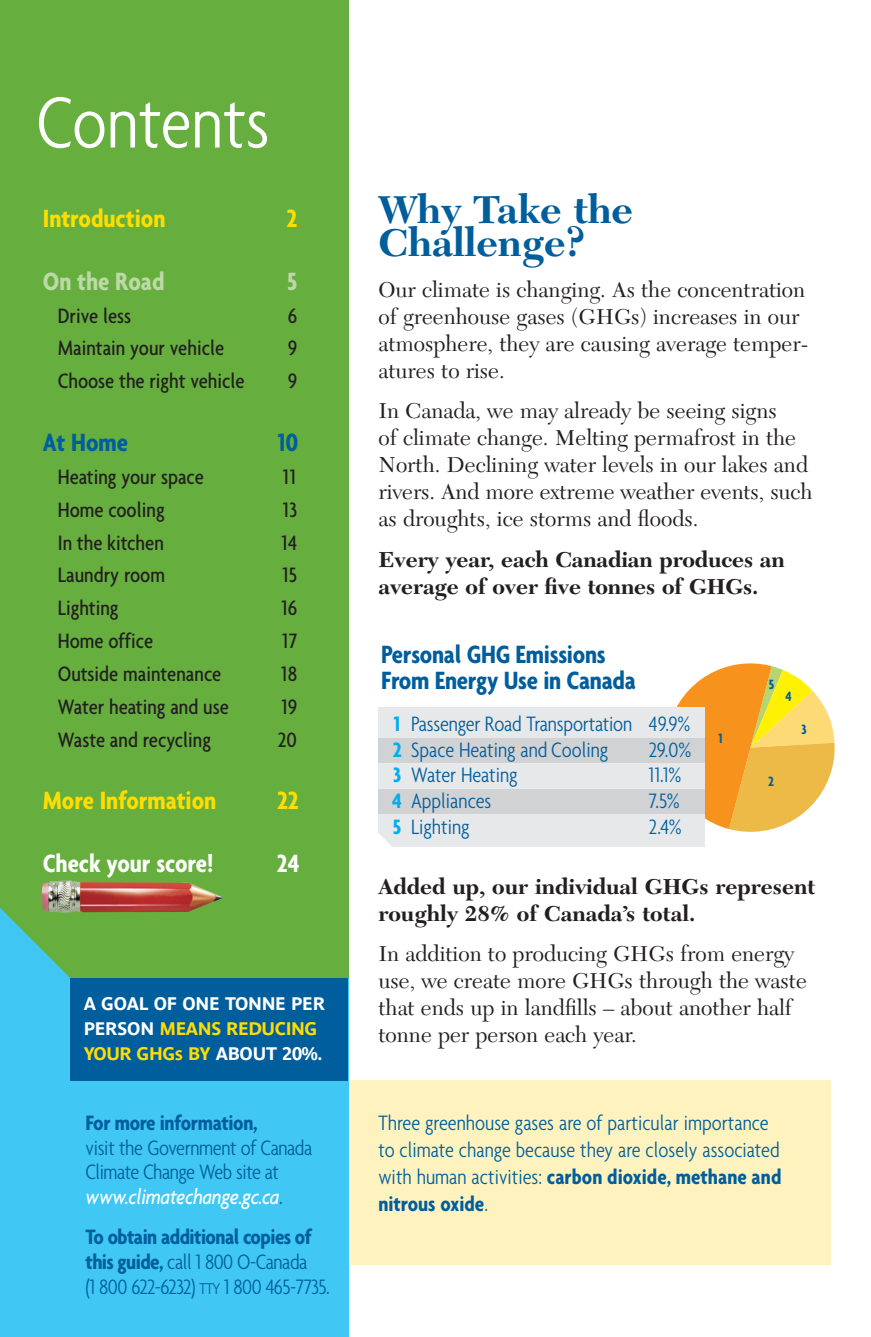
<style>
.page{position:relative;width:871px;height:1337px;background:#fff}
.page>*{position:absolute;margin:0;border:0;box-sizing:border-box;transform-origin:0 0}
.t1{font:300 condensed 78.3px "Agenda";color:#fff}
.t2{font:700 40.5px/33.8px "New Caledonia";letter-spacing:-.005em;color:#005e9d}
.t3{font:700 condensed 27px/25.9px "Agenda";letter-spacing:-.01em;color:#005e9d}
.t4{font:700 condensed 27px "Agenda";color:#ffdd01}
.t5{font:700 condensed 27px "Agenda";color:#fff}
.t6{font:700 condensed 27px "Agenda";color:#bed9a8}
.t7{font:22.5px/27px "New Caledonia";color:#231f20}
.t8{font:300 condensed 22.5px/24.8px "Agenda";letter-spacing:-.005em;color:#005e9d}
.t9{font:500 condensed 22.5px "Agenda";color:#231f20}
.t10{font:700 22.5px/27px "New Caledonia";letter-spacing:-.005em;color:#231f20}
.t11{font:700 condensed 22.5px "Agenda";letter-spacing:-.015em;color:#005e9d}
.t12{font:700 18px/24.8px "Parisine";letter-spacing:-.015em;color:#fff}
.t13{font:700 condensed 14.62px "Agenda";color:#005e9d}
.s1{color:#ffdd01}
.s2{font-weight:500;font-style:italic;font-stretch:normal;color:#fff}
.s3{font-weight:700}
.s4{font-size:16.88px}
.s5{font-weight:700;color:#00aeef}
</style>
<div class="page">
<div style="left:340px;top:1080px;width:490px;height:184px;background:#fef3bf"></div>
<div style="left:0;top:0;width:348px;height:1336px;background:#66af3e"></div>
<div style="left:0;top:978px;width:348px;height:358px;background:#40c7f4"></div>
<svg style="left:0;top:908px;width:70px;height:70px"></svg>
<svg style="left:676px;top:663px;width:159px;height:169px"></svg>
<div style="left:379px;top:707px;width:326px;height:139px;background:#e7e8e9"></div>
<div style="left:379px;top:738px;width:326px;height:25px;background:#d1d2d4"></div>
<div style="left:379px;top:789px;width:326px;height:25px;background:#d1d2d4"></div>
<svg style="left:378px;top:828px;width:24px;height:19px"></svg>
<img style="left:41px;top:880px;width:182px;height:33px">
<div style="left:70px;top:978px;width:278px;height:102px;background:#005e9d"></div>
<h1 class="t1" style="left:36px;top:95px;width:235px">Contents</h1>
<p class="t4" style="left:43px;top:208px;width:124px">Introduction</p>
<p class="t4" style="left:286px;top:208px;width:12px">2</p>
<p class="t6" style="left:43px;top:271px;width:123px">On the Road</p>
<p class="t6" style="left:287px;top:271px;width:12px">5</p>
<p class="t9" style="left:58px;top:307px;width:75px">Drive less</p>
<p class="t9" style="left:288px;top:307px;width:11px">6</p>
<p class="t9" style="left:58px;top:340px;width:168px">Maintain your vehicle</p>
<p class="t9" style="left:288px;top:340px;width:11px">9</p>
<p class="t9" style="left:58px;top:373px;width:188px">Choose the right vehicle</p>
<p class="t9" style="left:288px;top:373px;width:11px">9</p>
<p class="t3" style="left:43px;top:431px;width:87px">At Home</p>
<p class="t3" style="left:278px;top:431px;width:22px">10</p>
<p class="t9" style="left:58px;top:468px;width:148px">Heating your space</p>
<p class="t9" style="left:283px;top:468px;width:15px">11</p>
<p class="t9" style="left:58px;top:501px;width:108px">Home cooling</p>
<p class="t9" style="left:283px;top:501px;width:16px">13</p>
<p class="t9" style="left:58px;top:534px;width:108px">In the kitchen</p>
<p class="t9" style="left:282px;top:534px;width:17px">14</p>
<p class="t9" style="left:58px;top:567px;width:109px">Laundry room</p>
<p class="t9" style="left:282px;top:567px;width:16px">15</p>
<p class="t9" style="left:58px;top:600px;width:62px">Lighting</p>
<p class="t9" style="left:281px;top:600px;width:17px">16</p>
<p class="t9" style="left:58px;top:633px;width:97px">Home office</p>
<p class="t9" style="left:282px;top:633px;width:17px">17</p>
<p class="t9" style="left:58px;top:666px;width:165px">Outside maintenance</p>
<p class="t9" style="left:281px;top:666px;width:18px">18</p>
<p class="t9" style="left:58px;top:698px;width:173px">Water heating and use</p>
<p class="t9" style="left:281px;top:698px;width:17px">19</p>
<p class="t9" style="left:58px;top:731px;width:155px">Waste and recycling</p>
<p class="t9" style="left:278px;top:731px;width:21px">20</p>
<p class="t4" style="left:43px;top:790px;width:175px">More Information</p>
<p class="t4" style="left:277px;top:790px;width:23px">22</p>
<p class="t5" style="left:43px;top:853px;width:172px">Check your score!</p>
<p class="t5" style="left:277px;top:853px;width:24px">24</p>
<p class="t12" style="left:84px;top:992px;width:243px">A GOAL OF ONE TONNE PER<br>PERSON <span class="s1">MEANS REDUCING<br>YOUR GHGs BY</span> ABOUT 20%.</p>
<p class="t11" style="left:86px;top:1114px;width:173px">For more information,</p>
<p class="t8" style="left:86px;top:1137px;width:228px">visit the Government of Canada<br>Climate Change Web site at <span class="s2">www.climatechange.gc.ca</span>.</p>
<p class="t8" style="left:86px;top:1226px;width:246px"><span class="s3">To obtain additional copies of this guide,</span> call 1 800 O-Canada<br>(1 800 622-6232) <span class="s4">TTY</span> 1 800 465-7735.</p>
<h2 class="t2" style="left:378px;top:196px;width:256px">Why Take the<br>Challenge?</h2>
<p class="t7" style="left:378px;top:278px;width:431px">Our climate is changing. As the concentration of greenhouse gases (GHGs) increases in our atmosphere, they are causing average temper&shy;atures to rise.</p>
<p class="t7" style="left:378px;top:400px;width:435px">In Canada, we may already be seeing signs<br>of climate change. Melting permafrost in the North. Declining water levels in our lakes and rivers. And more extreme weather events, such as droughts, ice storms and floods.</p>
<p class="t10" style="left:378px;top:548px;width:408px">Every year, each Canadian produces an average of over five tonnes of GHGs.</p>
<p class="t3" style="left:381px;top:643px;width:256px">Personal GHG Emissions<br>From Energy Use in Canada</p>
<p class="t8" style="left:393px;top:713px;width:299px;line-height:25.7px"><span class="s5">1</span> Passenger Road Transportation 49.9%<br><span class="s5">2</span> Space Heating and Cooling</p>
<p class="t8" style="left:649px;top:739px;width:44px">29.0%</p>
<p class="t8" style="left:393px;top:764px;width:126px"><span class="s5">3</span> Water Heating</p>
<p class="t8" style="left:649px;top:764px;width:34px">11.1%</p>
<p class="t8" style="left:392px;top:790px;width:101px"><span class="s5">4</span> Appliances</p>
<p class="t8" style="left:649px;top:790px;width:32px">7.5%</p>
<p class="t8" style="left:393px;top:816px;width:78px"><span class="s5">5</span> Lighting</p>
<p class="t8" style="left:649px;top:816px;width:34px">2.4%</p>
<p class="t13" style="left:718px;top:733px;width:6px">1</p>
<p class="t13" style="left:769px;top:679px;width:7px">5</p>
<p class="t13" style="left:785px;top:690px;width:8px">4</p>
<p class="t13" style="left:801px;top:723px;width:7px">3</p>
<p class="t13" style="left:768px;top:776px;width:7px">2</p>
<p class="t10" style="left:378px;top:875px;width:438px">Added up, our individual GHGs represent roughly 28% of Canada’s total.</p>
<p class="t7" style="left:378px;top:942px;width:430px">In addition to producing GHGs from energy use, we create more GHGs through the waste that ends up in landfills – about another half tonne per person each year.</p>
<p class="t8" style="left:378px;top:1111px;width:404px;line-height:27px">Three greenhouse gases are of particular importance to climate change because they are closely associated with human activities: <span class="s3">carbon dioxide, methane and nitrous oxide</span>.</p>
</div>
